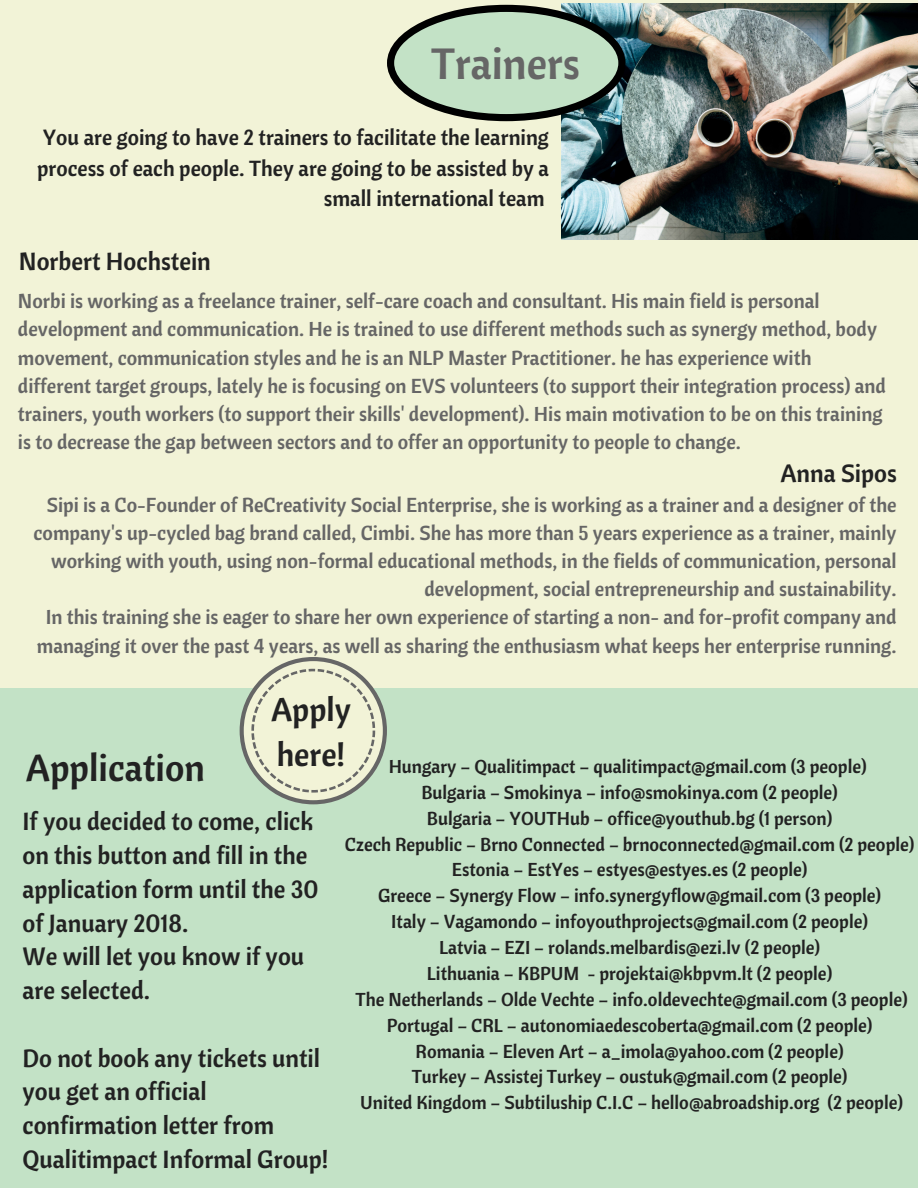
<style>
.page{position:relative;width:918px;height:1188px;background:#fff}
.page>*{position:absolute;margin:0;border:0;box-sizing:border-box;transform-origin:0 0}
.t1{font:43.65px "Cantora One";color:#666}
.t2{font:37.35px "Cantora One";color:#222}
.t3{font:32.7px/45px "Cantora One";color:#222}
.t4{font:24.9px/33.8px "Cantora One";color:#222}
.t5{font:21.75px/30.3px "Cantora One";color:#222;text-align:right}
.t6{font:20.25px/28.2px "Cantora One";color:#666}
.t7{font:18.75px/25.8px "Cantora One";color:#222;text-align:center}
</style>
<div class="page">
<div style="left:0;top:0;width:918px;height:690px;background:#f2f3d7"></div>
<div style="left:0;top:688px;width:918px;height:500px;background:#c3e2c6"></div>
<img style="left:561px;top:3px;width:357px;height:237px">
<svg style="left:387px;top:5px;width:238px;height:116px;background:#a2baa6"></svg>
<svg style="left:240px;top:657px;width:147px;height:147px"></svg>
<h1 class="t1" style="left:431px;top:35px;width:151px">Trainers</h1>
<p class="t5" style="left:37px;top:122px;width:513px">You are going to have 2 trainers to facilitate the learning process of each people. They are going to be assisted by a small international team</p>
<p class="t4" style="left:19px;top:244px;width:194px">Norbert Hochstein</p>
<p class="t6" style="left:18px;top:287px;width:870px">Norbi is working as a freelance trainer, self-care coach and consultant. His main field is personal development and communication. He is trained to use different methods such as synergy method, body movement, communication styles and he is an NLP Master Practitioner. he has experience with different target groups, lately he is focusing on EVS volunteers (to support their integration process) and trainers, youth workers (to support their skills' development). His main motivation to be on this training is to decrease the gap between sectors and to offer an opportunity to people to change.</p>
<p class="t4" style="left:780px;top:455px;width:118px">Anna Sipos</p>
<p class="t6" style="left:34px;top:490px;width:865px;text-align:right">Sipi is a Co-Founder of ReCreativity Social Enterprise, she is working as a trainer and a designer of the company's up-cycled bag brand called, Cimbi. She has more than 5 years experience as a trainer, mainly working with youth, using non-formal educational methods, in the fields of communication, personal development, social entrepreneurship and sustainability.<br>In this training she is eager to share her own experience of starting a non- and for-profit company and managing it over the past 4 years, as well as sharing the enthusiasm what keeps her enterprise running.</p>
<h3 class="t3" style="left:271px;top:686px;width:82px">Apply here!</h3>
<h2 class="t2" style="left:26px;top:743px;width:181px">Application</h2>
<p class="t7" style="left:345px;top:753px;width:571px">Hungary – Qualitimpact – qualitimpact@gmail.com (3 people)<br>Bulgaria – Smokinya – info@smokinya.com (2 people)<br>Bulgaria – YOUTHub – office@youthub.bg (1 person)<br>Czech Republic – Brno Connected – brnoconnected@gmail.com (2 people)<br>Estonia – EstYes – estyes@estyes.es (2 people)<br>Greece – Synergy Flow – info.synergyflow@gmail.com (3 people)<br>Italy – Vagamondo – infoyouthprojects@gmail.com (2 people)<br>Latvia – EZI – rolands.melbardis@ezi.lv (2 people)<br>Lithuania – KBPUM - projektai@kbpvm.lt (2 people)<br>The Netherlands – Olde Vechte – info.oldevechte@gmail.com (3 people)<br>Portugal – CRL – autonomiaedescoberta@gmail.com (2 people)<br>Romania – Eleven Art – a_imola@yahoo.com (2 people)<br>Turkey – Assistej Turkey – oustuk@gmail.com (2 people)<br>United Kingdom – Subtiluship C.I.C – hello@abroadship.org (2 people)</p>
<p class="t4" style="left:22px;top:804px;width:297px">If you decided to come, click on this button and fill in the application form until the 30 of January 2018.<br>We will let you know if you are selected.</p>
<p class="t4" style="left:22px;top:1040px;width:307px">Do not book any tickets until you get an official confirmation letter from<br>Qualitimpact Informal Group!</p>
</div>
